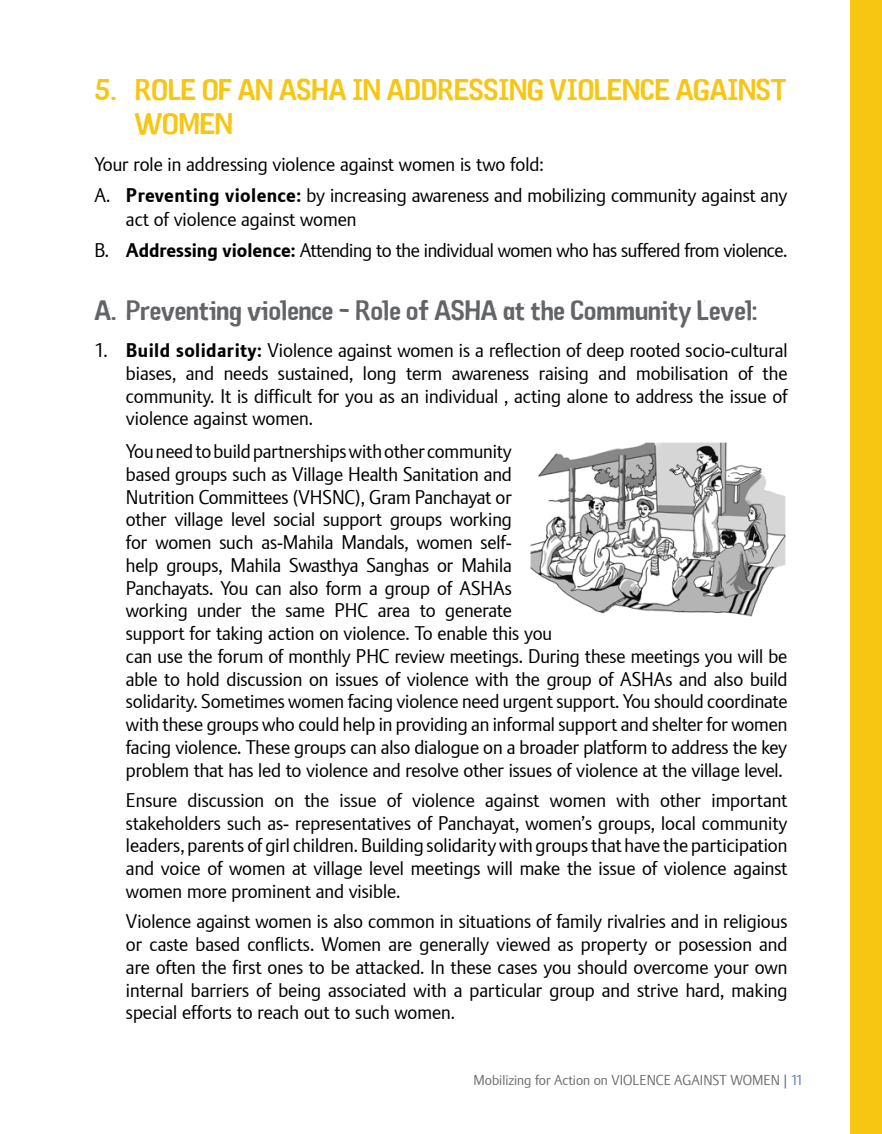
<style>
.page{position:relative;width:882px;height:1134px;background:#fff}
.page>*{position:absolute;margin:0;border:0;box-sizing:border-box;transform-origin:0 0}
.t1{font:28px "Plan Storytelling";color:#f7c613}
.t2{font:26.25px "Plan Storytelling";color:#636467}
.t3{font:19.25px/22.8px "Plan";letter-spacing:-.005em;color:#000}
.t4{font:14px "Plan";color:#6d6f71}
.t5{font:14px "Plan";color:#5b7bb3}
.s1{font-weight:700}
.s2{color:#6d6f71}
</style>
<div class="page">
<div style="left:850px;top:0;width:32px;height:1134px;background:#f7c613"></div>
<img style="left:531px;top:443px;width:254px;height:174px">
<h1 class="t1" style="left:94px;top:72px;width:203px">5. Role of an ASHA</h1>
<h1 class="t1" style="left:352px;top:72px;width:435px">in addressing Violence against</h1>
<h1 class="t1" style="left:135px;top:106px;width:100px">Women</h1>
<p class="t3" style="left:94px;top:149px;width:694px;line-height:30.8px">Your role in addressing violence against women is two fold:<br>A. <span class="s1">Preventing violence:</span> by increasing awareness and mobilizing community against any</p>
<p class="t3" style="left:94px;top:204px;width:694px;line-height:30.8px;text-indent:31px">act of violence against women<br>B. <span class="s1">Addressing violence:</span> Attending to the individual women who has suffered from violence.</p>
<h2 class="t2" style="left:94px;top:294px;width:357px">A. Preventing violence - Role of ASHA</h2>
<h2 class="t2" style="left:503px;top:294px;width:256px">at the Community Level:</h2>
<p class="t3" style="left:126px;top:339px;width:663px;text-align:justify;text-indent:-31px">1. <span class="s1">Build solidarity:</span> Violence against women is a reflection of deep rooted socio-cultural biases, and needs sustained, long term awareness raising and mobilisation of the community. It is difficult for you as an individual , acting alone to address the issue of violence against women.</p>
<p class="t3" style="left:126px;top:440px;width:663px">You need to build partnerships with other community<br>based groups such as Village Health Sanitation and<br>Nutrition Committees (VHSNC), Gram Panchayat or<br>other village level social support groups working<br>for women such as-Mahila Mandals, women self-<br>help groups, Mahila Swasthya Sanghas or Mahila<br>Panchayats. You can also form a group of ASHAs<br>working under the same PHC area to generate<br>support for taking action on violence. To enable this you<br>can use the forum of monthly PHC review meetings. During these meetings you will be able to hold discussion on issues of violence with the group of ASHAs and also build solidarity. Sometimes women facing violence need urgent support. You should coordinate with these groups who could help in providing an informal support and shelter for women facing violence. These groups can also dialogue on a broader platform to address the key problem that has led to violence and resolve other issues of violence at the village level.</p>
<p class="t3" style="left:126px;top:789px;width:663px;text-align:justify">Ensure discussion on the issue of violence against women with other important stakeholders such as- representatives of Panchayat, women’s groups, local community leaders, parents of girl children. Building solidarity with groups that have the participation and voice of women at village level meetings will make the issue of violence against women more prominent and visible.</p>
<p class="t3" style="left:126px;top:910px;width:663px;text-align:justify">Violence against women is also common in situations of family rivalries and in religious or caste based conflicts. Women are generally viewed as property or posession and are often the first ones to be attacked. In these cases you should overcome your own internal barriers of being associated with a particular group and strive hard, making special efforts to reach out to such women.</p>
<p class="t4" style="left:473px;top:1072px;width:155px">Mobilizing for Action on Violence</p>
<p class="t4" style="left:674px;top:1072px;width:17px">Against</p>
<p class="t4" style="left:730px;top:1072px;width:23px">Women</p>
<p class="t5" style="left:783px;top:1072px;width:22px"><span class="s2">|</span> 11</p>
</div>
